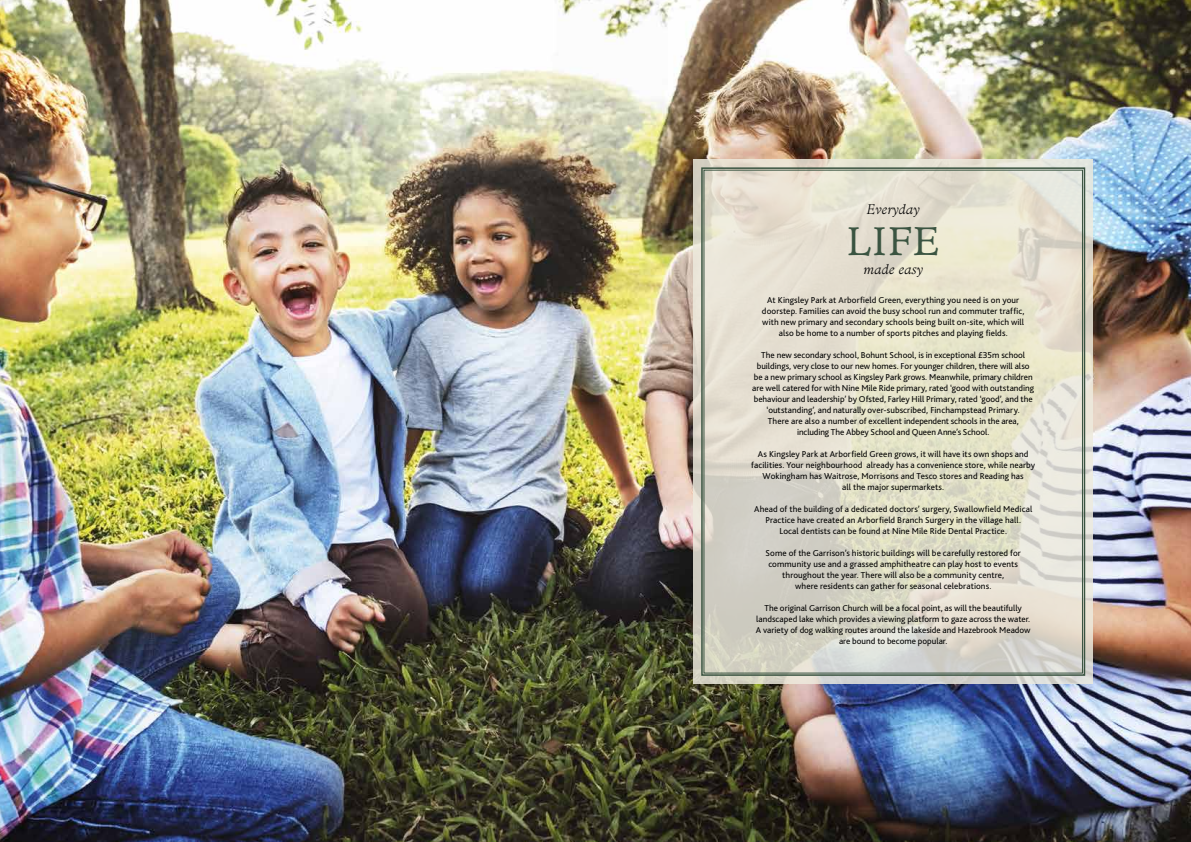
<style>
.page{position:relative;width:1191px;height:842px;background:#fff}
.page>*{position:absolute;margin:0;border:0;box-sizing:border-box;transform-origin:0 0}
.t1{font:40px "Cg Administer";color:#3a5441}
.t2{font:14px "Cg Administer Lt It";letter-spacing:.02em;color:#000}
.t3{font:9px/11px "Bliss 2";letter-spacing:.005em;color:#000;text-align:center}
</style>
<div class="page">
<img style="left:0;top:0;width:1191px;height:842px">
<svg style="left:693px;top:159px;width:400px;height:524px;background:#dedbd0"></svg>
<svg style="left:700px;top:167px;width:386px;height:509px;background:#dddac9"></svg>
<h2 class="t2" style="left:867px;top:201px;width:54px">Everyday</h2>
<h1 class="t1" style="left:847px;top:217px;width:93px">LIFE</h1>
<h2 class="t2" style="left:863px;top:260px;width:61px">made easy</h2>
<p class="t3" style="left:762px;top:294px;width:264px">At Kingsley Park at Arborfield Green, everything you need is on your doorstep. Families can avoid the busy school run and commuter traffic, with new primary and secondary schools being built on-site, which will also be home to a number of sports pitches and playing fields.</p>
<p class="t3" style="left:752px;top:349px;width:283px">The new secondary school, Bohunt School, is in exceptional £35m school buildings, very close to our new homes. For younger children, there will also be a new primary school as Kingsley Park grows. Meanwhile, primary children are well catered for with Nine Mile Ride primary, rated ‘good with outstanding behaviour and leadership’ by Ofsted, Farley Hill Primary, rated ‘good’, and the ‘outstanding’, and naturally over-subscribed, Finchampstead Primary.<br>There are also a number of excellent independent schools in the area, including The Abbey School and Queen Anne’s School.</p>
<p class="t3" style="left:751px;top:448px;width:285px">As Kingsley Park at Arborfield Green grows, it will have its own shops and facilities. Your neighbourhood already has a convenience store, while nearby Wokingham has Waitrose, Morrisons and Tesco stores and Reading has<br>all the major supermarkets.</p>
<p class="t3" style="left:754px;top:503px;width:280px">Ahead of the building of a dedicated doctors’ surgery, Swallowfield Medical<br>Practice have created an Arborfield Branch Surgery in the village hall.<br>Local dentists can be found at Nine Mile Ride Dental Practice.</p>
<p class="t3" style="left:765px;top:547px;width:257px">Some of the Garrison’s historic buildings will be carefully restored for community use and a grassed amphitheatre can play host to events throughout the year. There will also be a community centre,<br>where residents can gather for seasonal celebrations.</p>
<p class="t3" style="left:756px;top:602px;width:276px">The original Garrison Church will be a focal point, as will the beautifully landscaped lake which provides a viewing platform to gaze across the water.<br>A variety of dog walking routes around the lakeside and Hazebrook Meadow are bound to become popular.</p>
</div>
